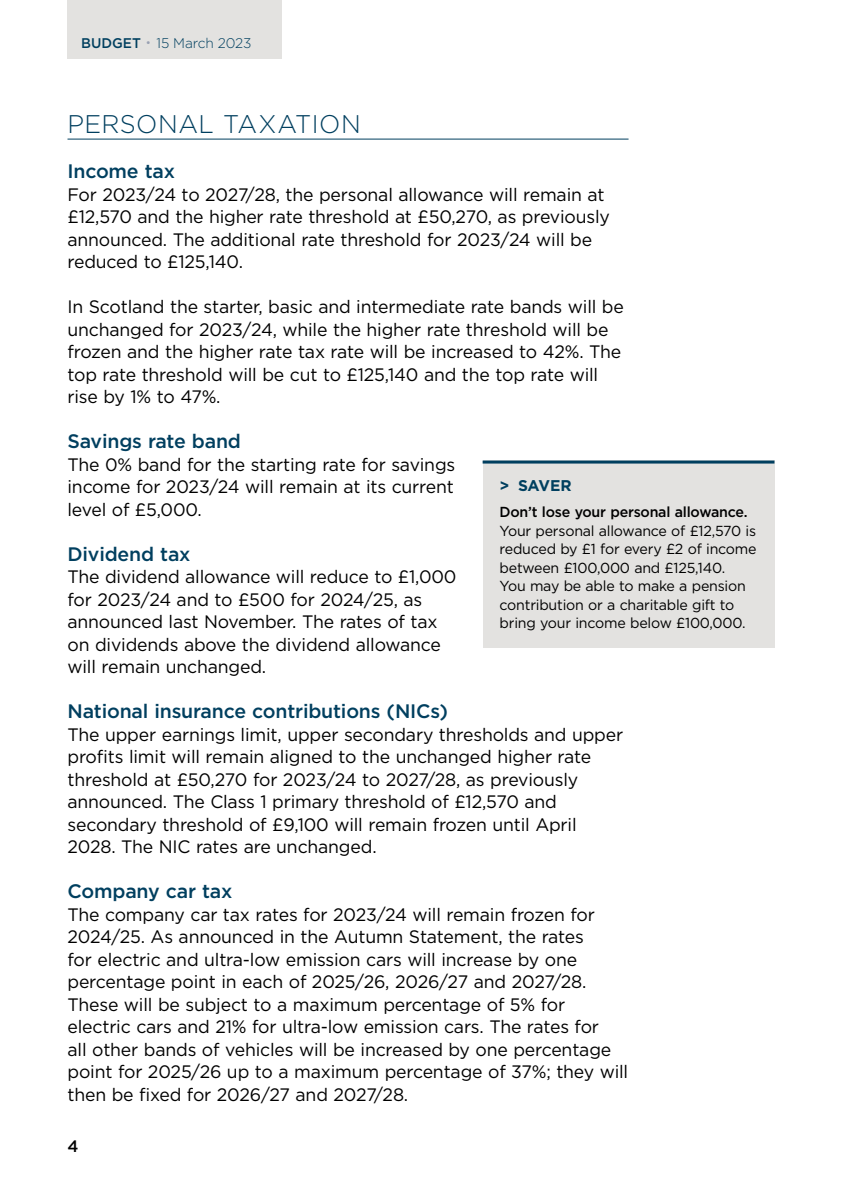
<style>
.page{position:relative;width:842px;height:1191px;background:#fff}
.page>*{position:absolute;margin:0;border:0;box-sizing:border-box;transform-origin:0 0}
.t1{font:300 25.6px "Gotham";letter-spacing:.015em;color:#003f5f}
.t2{font:500 19.6px "Gotham";letter-spacing:-.01em;color:#003f5f}
.t3{font:18px/22.4px "Gotham";letter-spacing:-.01em;color:#000}
.t4{font:500 16.4px "Gotham";color:#000}
.t5{font:700 15.6px "Gotham";letter-spacing:-.02em;color:#003f5f}
.t6{font:14.4px/18.6px "Gotham";letter-spacing:-.015em;color:#000}
.t7{font:500 14.4px "Gotham";letter-spacing:-.015em;color:#000}
.t8{font:300 14px "Gotham";letter-spacing:-.01em;color:#003f5f}
.s1{font-weight:500}
</style>
<div class="page">
<div style="left:67px;top:0;width:215px;height:58px;background:#e3e2e0"></div>
<hr style="left:68px;top:139px;width:560px;height:1px;background:#003f5f">
<div style="left:483px;top:461px;width:291px;height:187px;background:#e3e2e0"></div>
<hr style="left:483px;top:460px;width:291px;height:3px;background:#003f5f">
<p class="t8" style="left:81px;top:34px;width:172px"><span class="s1">BUDGET</span> <sup>●</sup> 15 March 2023</p>
<h1 class="t1" style="left:68px;top:108px;width:295px">PERSONAL TAXATION</h1>
<p class="t2" style="left:68px;top:158px;width:109px">Income tax</p>
<p class="t3" style="left:68px;top:183px;width:544px">For 2023/24 to 2027/28, the personal allowance will remain at £12,570 and the higher rate threshold at £50,270, as previously announced. The additional rate threshold for 2023/24 will be reduced to £125,140.</p>
<p class="t3" style="left:68px;top:295px;width:558px">In Scotland the starter, basic and intermediate rate bands will be unchanged for 2023/24, while the higher rate threshold will be frozen and the higher rate tax rate will be increased to 42%. The top rate threshold will be cut to £125,140 and the top rate will rise by 1% to 47%.</p>
<p class="t2" style="left:68px;top:428px;width:175px">Savings rate band</p>
<p class="t3" style="left:68px;top:453px;width:389px;text-align:justify">The 0% band for the starting rate for savings income for 2023/24 will remain at its current level of £5,000.</p>
<p class="t2" style="left:68px;top:541px;width:125px">Dividend tax</p>
<p class="t3" style="left:68px;top:565px;width:390px">The dividend allowance will reduce to £1,000 for 2023/24 and to £500 for 2024/25, as announced last November. The rates of tax on dividends above the dividend allowance will remain unchanged.</p>
<p class="t2" style="left:68px;top:698px;width:382px">National insurance contributions (NICs)</p>
<p class="t3" style="left:68px;top:723px;width:557px">The upper earnings limit, upper secondary thresholds and upper profits limit will remain aligned to the unchanged higher rate threshold at £50,270 for 2023/24 to 2027/28, as previously announced. The Class 1 primary threshold of £12,570 and secondary threshold of £9,100 will remain frozen until April 2028. The NIC rates are unchanged.</p>
<p class="t2" style="left:68px;top:878px;width:166px">Company car tax</p>
<p class="t3" style="left:68px;top:903px;width:562px">The company car tax rates for 2023/24 will remain frozen for 2024/25. As announced in the Autumn Statement, the rates<br>for electric and ultra-low emission cars will increase by one percentage point in each of 2025/26, 2026/27 and 2027/28.<br>These will be subject to a maximum percentage of 5% for electric cars and 21% for ultra-low emission cars. The rates for<br>all other bands of vehicles will be increased by one percentage point for 2025/26 up to a maximum percentage of 37%; they will then be fixed for 2026/27 and 2027/28.</p>
<p class="t5" style="left:500px;top:475px;width:73px">&gt; SAVER</p>
<p class="t7" style="left:500px;top:503px;width:249px">Don’t lose your personal allowance.</p>
<p class="t6" style="left:500px;top:521px;width:258px">Your personal allowance of £12,570 is reduced by £1 for every £2 of income between £100,000 and £125,140.<br>You may be able to make a pension contribution or a charitable gift to bring your income below £100,000.</p>
<p class="t4" style="left:67px;top:1135px;width:13px">4</p>
</div>
